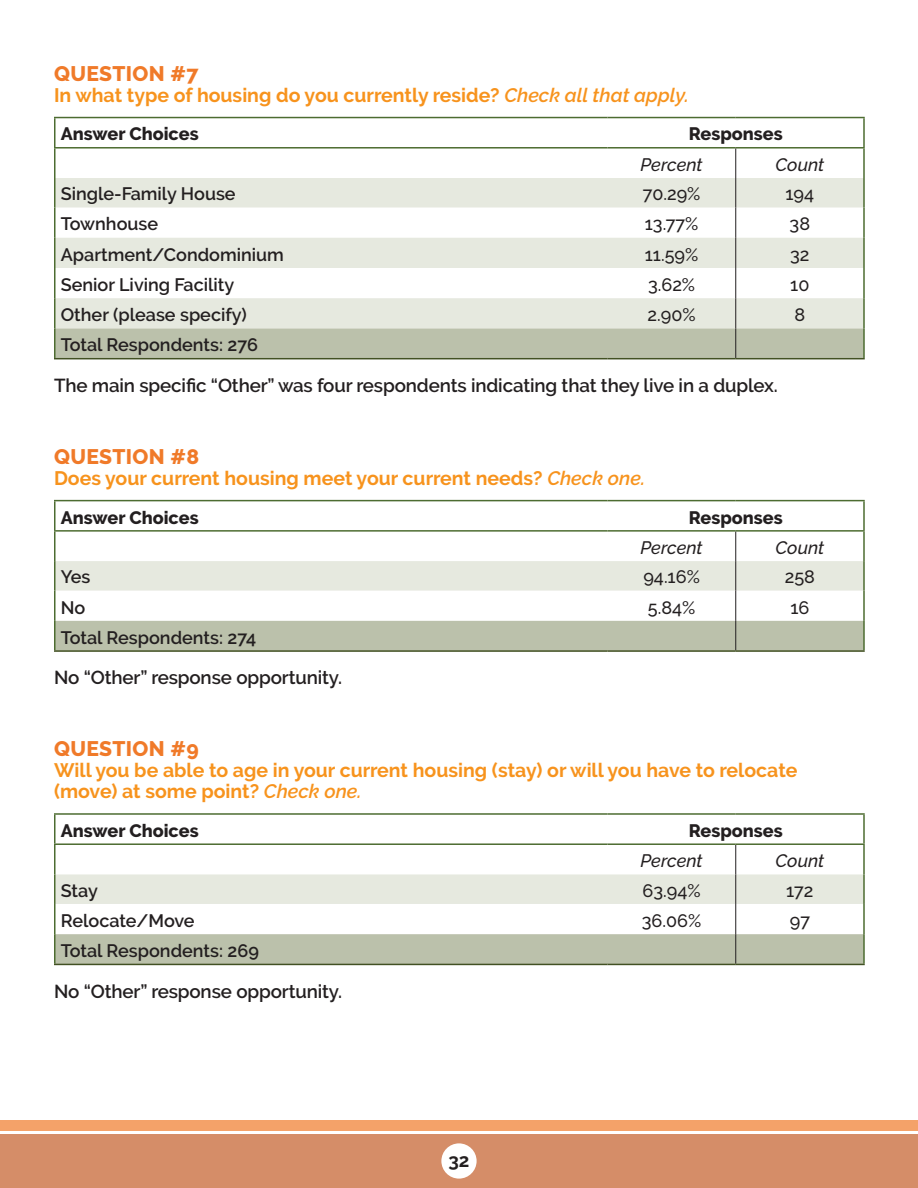
<style>
.page{position:relative;width:918px;height:1188px;background:#fff}
.page>*{position:absolute;margin:0;border:0;box-sizing:border-box;transform-origin:0 0}
.header1{font:800 21px "Raleway";letter-spacing:.02em;color:#f07a29}
.header1-2{font:700 19.5px/21px "Raleway";color:#f7931d}
.header2{font:600 18.75px "Raleway";letter-spacing:-.01em;color:#231f20}
.t1{font:700 18.75px "Raleway";color:#231f20}
.body{font:600 18px "Raleway";color:#231f20}
.body-2{font:500 18px "Raleway";color:#231f20}
.body-3{font:800 18px "Raleway";color:#231f20}
.body-4{font:italic 500 18px "Raleway";color:#231f20}
.s1{font-weight:600;font-style:italic}
</style>
<div class="page">
<div style="left:0;top:1134px;width:918px;height:54px;background:#d58d68"></div>
<div style="left:0;top:1120px;width:918px;height:11px;background:#f4a269"></div>
<div style="left:441px;top:1143px;width:36px;height:36px;background:#fff;border-radius:50%"></div>
<svg style="left:56px;top:178px;width:807px;height:150px;fill:#e6e9df"></svg>
<div style="left:56px;top:328px;width:807px;height:30px;background:#bbc1ab"></div>
<hr style="left:863px;top:178px;width:2px;height:30px;background:#4d6c31">
<hr style="left:863px;top:208px;width:2px;height:30px;background:#4d6c31">
<hr style="left:863px;top:238px;width:2px;height:30px;background:#4d6c31">
<hr style="left:863px;top:268px;width:2px;height:30px;background:#4d6c31">
<hr style="left:863px;top:298px;width:2px;height:30px;background:#4d6c31">
<hr style="left:863px;top:328px;width:2px;height:30px;background:#4d6c31">
<hr style="left:863px;top:118px;width:2px;height:29px;background:#4d6c31">
<hr style="left:863px;top:149px;width:2px;height:29px;background:#4d6c31">
<hr style="left:735px;top:178px;width:1px;height:30px;background:#231f20">
<hr style="left:735px;top:208px;width:1px;height:30px;background:#231f20">
<hr style="left:735px;top:238px;width:1px;height:30px;background:#231f20">
<hr style="left:735px;top:268px;width:1px;height:30px;background:#231f20">
<hr style="left:735px;top:298px;width:1px;height:30px;background:#231f20">
<hr style="left:735px;top:328px;width:1px;height:30px;background:#231f20">
<hr style="left:54px;top:117px;width:554px;height:1px;background:#4d6c31">
<hr style="left:608px;top:117px;width:128px;height:1px;background:#4d6c31">
<hr style="left:736px;top:117px;width:129px;height:1px;background:#4d6c31">
<hr style="left:54px;top:147px;width:554px;height:2px;background:#4d6c31">
<hr style="left:608px;top:147px;width:128px;height:2px;background:#4d6c31">
<hr style="left:736px;top:147px;width:129px;height:2px;background:#4d6c31">
<svg style="left:735px;top:149px;width:1px;height:29px"></svg>
<hr style="left:54px;top:178px;width:2px;height:30px;background:#4d6c31">
<hr style="left:54px;top:208px;width:2px;height:30px;background:#4d6c31">
<hr style="left:54px;top:238px;width:2px;height:30px;background:#4d6c31">
<hr style="left:54px;top:268px;width:2px;height:30px;background:#4d6c31">
<hr style="left:54px;top:298px;width:2px;height:30px;background:#4d6c31">
<hr style="left:54px;top:328px;width:2px;height:30px;background:#4d6c31">
<hr style="left:54px;top:118px;width:2px;height:29px;background:#4d6c31">
<hr style="left:54px;top:149px;width:2px;height:29px;background:#4d6c31">
<hr style="left:736px;top:358px;width:129px;height:1px;background:#425123">
<hr style="left:54px;top:358px;width:554px;height:1px;background:#425123">
<hr style="left:608px;top:358px;width:128px;height:1px;background:#425123">
<hr style="left:863px;top:561px;width:2px;height:30px;background:#4d6c31">
<hr style="left:863px;top:591px;width:2px;height:30px;background:#4d6c31">
<hr style="left:863px;top:621px;width:2px;height:29px;background:#4d6c31">
<hr style="left:863px;top:501px;width:2px;height:29px;background:#4d6c31">
<hr style="left:863px;top:532px;width:2px;height:29px;background:#4d6c31">
<hr style="left:735px;top:591px;width:1px;height:30px;background:#231f20">
<div style="left:56px;top:621px;width:808px;height:29px;background:#bbc1ab"></div>
<hr style="left:54px;top:500px;width:554px;height:1px;background:#4d6c31">
<hr style="left:608px;top:500px;width:128px;height:1px;background:#4d6c31">
<hr style="left:736px;top:500px;width:129px;height:1px;background:#4d6c31">
<hr style="left:54px;top:530px;width:554px;height:2px;background:#4d6c31">
<hr style="left:608px;top:530px;width:128px;height:2px;background:#4d6c31">
<hr style="left:736px;top:530px;width:129px;height:2px;background:#4d6c31">
<svg style="left:56px;top:532px;width:808px;height:59px"></svg>
<hr style="left:54px;top:561px;width:2px;height:30px;background:#4d6c31">
<hr style="left:54px;top:591px;width:2px;height:30px;background:#4d6c31">
<hr style="left:54px;top:621px;width:2px;height:29px;background:#4d6c31">
<hr style="left:54px;top:501px;width:2px;height:29px;background:#4d6c31">
<hr style="left:54px;top:532px;width:2px;height:29px;background:#4d6c31">
<hr style="left:736px;top:650px;width:129px;height:2px;background:#425123">
<hr style="left:54px;top:650px;width:554px;height:2px;background:#425123">
<hr style="left:608px;top:650px;width:128px;height:2px;background:#425123">
<div style="left:56px;top:934px;width:807px;height:30px;background:#bbc1ab"></div>
<hr style="left:863px;top:874px;width:2px;height:30px;background:#4d6c31">
<hr style="left:863px;top:904px;width:2px;height:30px;background:#4d6c31">
<hr style="left:863px;top:934px;width:2px;height:30px;background:#4d6c31">
<hr style="left:863px;top:815px;width:2px;height:28px;background:#4d6c31">
<hr style="left:863px;top:845px;width:2px;height:29px;background:#4d6c31">
<hr style="left:735px;top:904px;width:1px;height:30px;background:#231f20">
<hr style="left:735px;top:934px;width:1px;height:30px;background:#231f20">
<hr style="left:54px;top:813px;width:554px;height:2px;background:#4d6c31">
<hr style="left:608px;top:813px;width:128px;height:2px;background:#4d6c31">
<hr style="left:736px;top:813px;width:129px;height:2px;background:#4d6c31">
<hr style="left:54px;top:843px;width:554px;height:2px;background:#4d6c31">
<hr style="left:608px;top:843px;width:128px;height:2px;background:#4d6c31">
<hr style="left:736px;top:843px;width:129px;height:2px;background:#4d6c31">
<svg style="left:56px;top:845px;width:808px;height:59px"></svg>
<hr style="left:54px;top:874px;width:2px;height:30px;background:#4d6c31">
<hr style="left:54px;top:904px;width:2px;height:30px;background:#4d6c31">
<hr style="left:54px;top:934px;width:2px;height:30px;background:#4d6c31">
<hr style="left:54px;top:815px;width:2px;height:28px;background:#4d6c31">
<hr style="left:54px;top:845px;width:2px;height:29px;background:#4d6c31">
<hr style="left:736px;top:964px;width:129px;height:1px;background:#425123">
<hr style="left:54px;top:964px;width:554px;height:1px;background:#425123">
<hr style="left:608px;top:964px;width:128px;height:1px;background:#425123">
<p class="header1" style="left:54px;top:61px;width:146px">QUESTION #7</p>
<p class="header1-2" style="left:54px;top:85px;width:637px">In what type of housing do you currently reside? <span class="s1">Check all that apply.</span></p>
<p class="body-3" style="left:61px;top:124px;width:139px">Answer Choices</p>
<p class="body-3" style="left:689px;top:124px;width:95px">Responses</p>
<p class="body-4" style="left:641px;top:154px;width:64px">Percent</p>
<p class="body-4" style="left:776px;top:154px;width:50px">Count</p>
<p class="body" style="left:61px;top:184px;width:176px">Single-Family House</p>
<p class="body-2" style="left:643px;top:183px;width:59px">70.29%</p>
<p class="body-2" style="left:786px;top:183px;width:30px">194</p>
<p class="body" style="left:61px;top:214px;width:99px">Townhouse</p>
<p class="body-2" style="left:645px;top:214px;width:55px">13.77%</p>
<p class="body-2" style="left:790px;top:214px;width:22px">38</p>
<p class="body" style="left:61px;top:244px;width:225px">Apartment/Condominium</p>
<p class="body-2" style="left:645px;top:244px;width:55px">11.59%</p>
<p class="body-2" style="left:790px;top:244px;width:21px">32</p>
<p class="body" style="left:61px;top:274px;width:175px">Senior Living Facility</p>
<p class="body-2" style="left:648px;top:274px;width:49px">3.62%</p>
<p class="body-2" style="left:790px;top:274px;width:21px">10</p>
<p class="body" style="left:61px;top:304px;width:188px">Other (please specify)</p>
<p class="body-2" style="left:648px;top:304px;width:50px">2.90%</p>
<p class="body-2" style="left:794px;top:304px;width:12px">8</p>
<p class="body" style="left:61px;top:335px;width:199px">Total Respondents: 276</p>
<p class="header2" style="left:54px;top:375px;width:725px">The main specific “Other” was four respondents indicating that they live in a duplex.</p>
<p class="header1" style="left:54px;top:445px;width:147px">QUESTION #8</p>
<p class="header1-2" style="left:54px;top:468px;width:593px">Does your current housing meet your current needs? <span class="s1">Check one.</span></p>
<p class="body-3" style="left:61px;top:507px;width:139px">Answer Choices</p>
<p class="body-3" style="left:689px;top:507px;width:95px">Responses</p>
<p class="body-4" style="left:641px;top:537px;width:64px">Percent</p>
<p class="body-4" style="left:776px;top:537px;width:50px">Count</p>
<p class="body" style="left:61px;top:567px;width:31px">Yes</p>
<p class="body-2" style="left:643px;top:567px;width:58px">94.16%</p>
<p class="body-2" style="left:785px;top:567px;width:32px">258</p>
<p class="body" style="left:61px;top:597px;width:26px">No</p>
<p class="body-2" style="left:648px;top:597px;width:49px">5.84%</p>
<p class="body-2" style="left:790px;top:597px;width:21px">16</p>
<p class="body" style="left:61px;top:627px;width:197px">Total Respondents: 274</p>
<p class="header2" style="left:54px;top:667px;width:290px">No “Other” response opportunity.</p>
<p class="header1" style="left:54px;top:737px;width:146px">QUESTION #9</p>
<p class="header1-2" style="left:54px;top:760px;width:745px">Will you be able to age in your current housing (stay) or will you have to relocate (move) at some point? <span class="s1">Check one.</span></p>
<p class="body-3" style="left:61px;top:820px;width:139px">Answer Choices</p>
<p class="body-3" style="left:689px;top:820px;width:95px">Responses</p>
<p class="body-4" style="left:641px;top:850px;width:64px">Percent</p>
<p class="body-4" style="left:776px;top:850px;width:50px">Count</p>
<p class="body" style="left:61px;top:880px;width:39px">Stay</p>
<p class="body-2" style="left:643px;top:880px;width:60px">63.94%</p>
<p class="body-2" style="left:786px;top:880px;width:29px">172</p>
<p class="body" style="left:61px;top:910px;width:135px">Relocate/Move</p>
<p class="body-2" style="left:642px;top:910px;width:61px">36.06%</p>
<p class="body-2" style="left:790px;top:910px;width:22px">97</p>
<p class="body" style="left:61px;top:940px;width:200px">Total Respondents: 269</p>
<p class="header2" style="left:54px;top:980px;width:290px">No “Other” response opportunity.</p>
<p class="t1" style="left:448px;top:1149px;width:23px">32</p>
</div>
